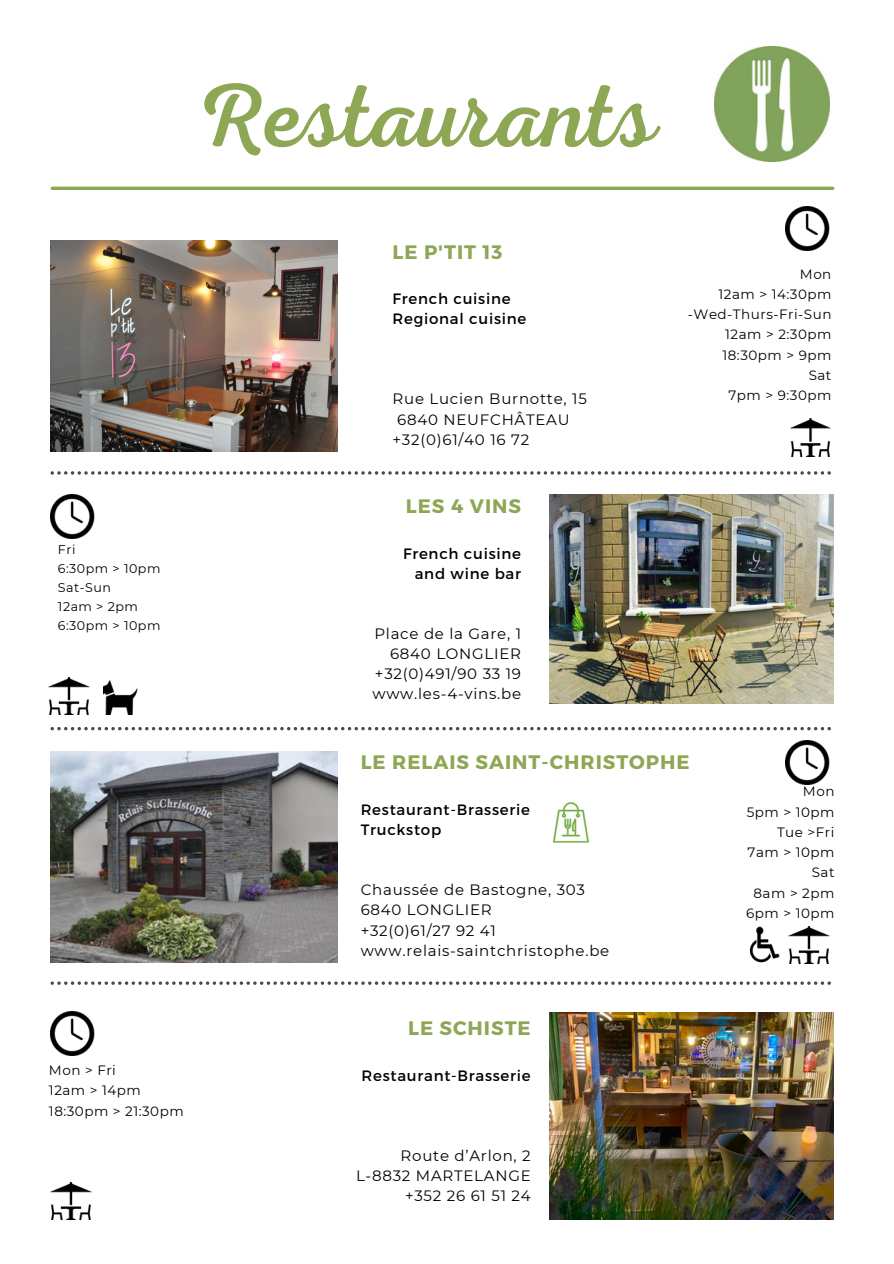
<style>
.page{position:relative;width:894px;height:1264px;background:#fff}
.page>*{position:absolute;margin:0;border:0;box-sizing:border-box;transform-origin:0 0}
.t1{font:90.9px "RTL Adam Script Regular";color:#8ea755}
.t2{font:700 19.5px "Montserrat";letter-spacing:.05em;color:#8ea755}
.t3{font:15px/20.2px "Montserrat";letter-spacing:.05em;color:#000}
.t4{font:13.5px "Montserrat";letter-spacing:.035em;color:#000}
.t5{font:12.6px "Montserrat";letter-spacing:.035em;color:#000}
</style>
<div class="page">
<img style="left:51px;top:494px;width:44px;height:44px">
<img style="left:785px;top:741px;width:45px;height:43px">
<img style="left:51px;top:1011px;width:44px;height:44px">
<img style="left:788px;top:926px;width:42px;height:37px">
<img style="left:51px;top:1182px;width:41px;height:37px">
<svg style="left:51px;top:471px;width:779px;height:3px"></svg>
<img style="left:785px;top:207px;width:45px;height:44px">
<svg style="left:51px;top:727px;width:779px;height:3px"></svg>
<svg style="left:51px;top:981px;width:779px;height:3px"></svg>
<hr style="left:52px;top:187px;width:780px;height:3px;background:#8ea755">
<img style="left:714px;top:46px;width:115px;height:115px">
<img style="left:51px;top:240px;width:286px;height:212px">
<img style="left:549px;top:494px;width:283px;height:210px">
<img style="left:51px;top:751px;width:286px;height:211px">
<img style="left:549px;top:1012px;width:283px;height:207px">
<img style="left:49px;top:677px;width:41px;height:37px">
<img style="left:103px;top:680px;width:34px;height:35px">
<img style="left:552px;top:802px;width:38px;height:41px">
<img style="left:749px;top:926px;width:31px;height:37px">
<img style="left:790px;top:419px;width:41px;height:37px">
<h3 class="t1" style="left:194px;top:64px;width:464px">Restaurants</h3>
<p class="t5" style="left:58px;top:542px;width:19px">Fri</p>
<p class="t5" style="left:58px;top:560px;width:104px">6:30pm &gt; 10pm</p>
<p class="t5" style="left:58px;top:579px;width:54px">Sat-Sun</p>
<p class="t5" style="left:58px;top:598px;width:81px">12am &gt; 2pm</p>
<p class="t5" style="left:58px;top:617px;width:104px">6:30pm &gt; 10pm</p>
<p class="t4" style="left:49px;top:1062px;width:68px">Mon &gt; Fri</p>
<p class="t4" style="left:49px;top:1082px;width:93px">12am &gt; 14pm</p>
<p class="t4" style="left:49px;top:1102px;width:136px">18:30pm &gt; 21:30pm</p>
<p class="t2" style="left:392px;top:239px;width:111px">LE P'TIT 13</p>
<p class="t3" style="left:392px;top:288px;width:135px">French cuisine<br>Regional cuisine</p>
<p class="t3" style="left:392px;top:389px;width:196px">Rue Lucien Burnotte, 15</p>
<p class="t3" style="left:397px;top:409px;width:174px">6840 NEUFCHÂTEAU</p>
<p class="t3" style="left:392px;top:429px;width:138px">+32(0)61/40 16 72</p>
<p class="t2" style="left:406px;top:493px;width:117px">LES 4 VINS</p>
<p class="t3" style="left:403px;top:542px;width:119px;text-align:right">French cuisine and wine bar</p>
<h2 class="t3" style="left:372px;top:623px;width:150px;text-align:right">Place de la Gare, 1<br>6840 LONGLIER +32(0)491/90 33 19 www.les-4-vins.be</h2>
<h3 class="t4" style="left:799px;top:265px;width:33px">Mon</h3>
<p class="t4" style="left:718px;top:286px;width:114px">12am &gt; 14:30pm</p>
<p class="t4" style="left:687px;top:306px;width:145px">-Wed-Thurs-Fri-Sun</p>
<p class="t4" style="left:725px;top:326px;width:108px">12am &gt; 2:30pm</p>
<p class="t4" style="left:722px;top:346px;width:110px">18:30pm &gt; 9pm</p>
<p class="t4" style="left:808px;top:367px;width:24px">Sat</p>
<p class="t4" style="left:728px;top:387px;width:104px">7pm &gt; 9:30pm</p>
<p class="t2" style="left:360px;top:749px;width:330px">LE RELAIS SAINT-CHRISTOPHE</p>
<h2 class="t3" style="left:360px;top:799px;width:171px">Restaurant-Brasserie<br>Truckstop</h2>
<h3 class="t3" style="left:360px;top:879px;width:250px">Chaussée de Bastogne, 303<br>6840 LONGLIER<br>+32(0)61/27 92 41 www.relais-saintchristophe.be</h3>
<h3 class="t2" style="left:408px;top:1015px;width:124px">LE SCHISTE</h3>
<h3 class="t3" style="left:361px;top:1064px;width:171px">Restaurant-Brasserie</h3>
<p class="t3" style="left:356px;top:1145px;width:176px;text-align:right">Route d’Arlon, 2<br>L-8832 MARTELANGE +352 26 61 51 24</p>
<p class="t4" style="left:802px;top:783px;width:33px">Mon</p>
<p class="t4" style="left:746px;top:803px;width:89px">5pm &gt; 10pm</p>
<p class="t4" style="left:776px;top:823px;width:59px">Tue &gt;Fri</p>
<p class="t4" style="left:747px;top:844px;width:88px">7am &gt; 10pm</p>
<p class="t4" style="left:811px;top:864px;width:24px">Sat</p>
<p class="t4" style="left:753px;top:884px;width:82px">8am &gt; 2pm</p>
<p class="t4" style="left:745px;top:904px;width:90px">6pm &gt; 10pm</p>
</div>
